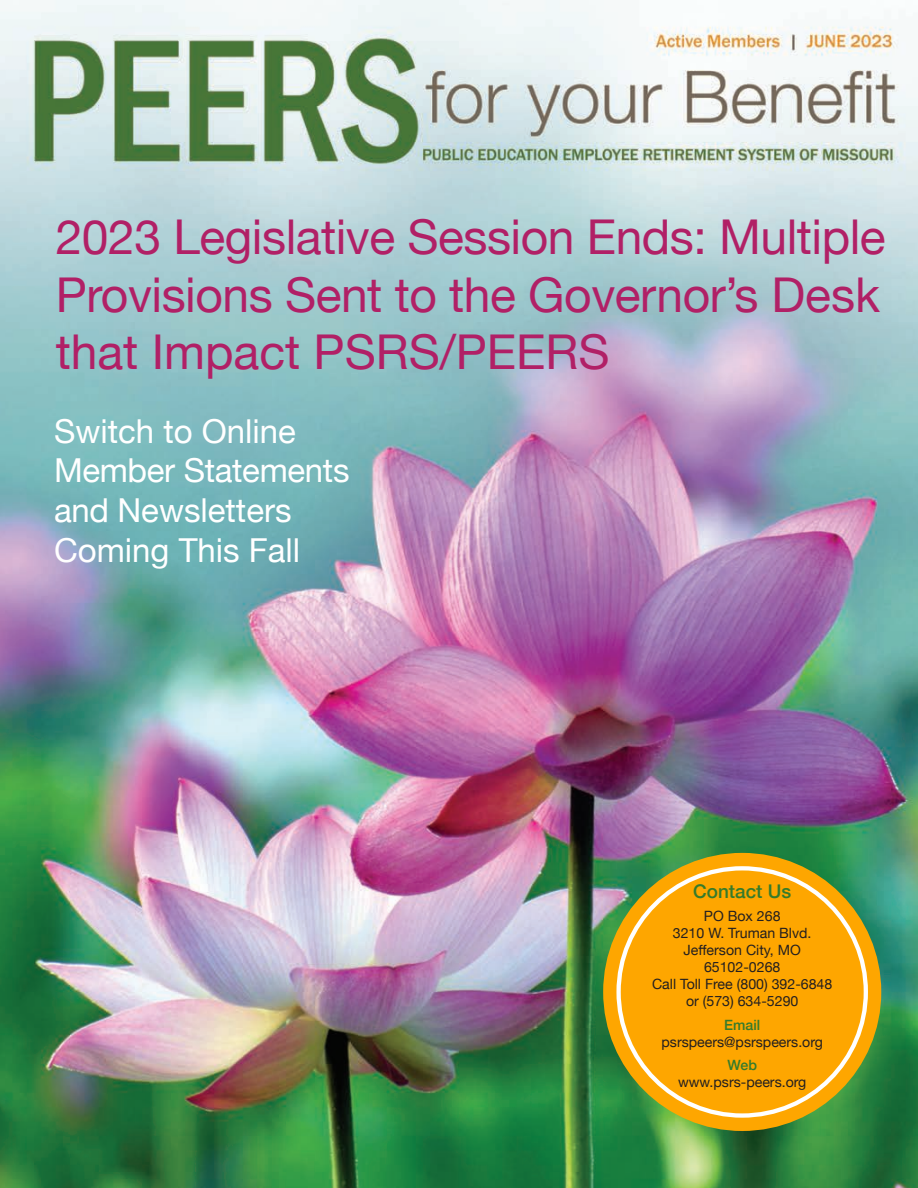
<style>
.page{position:relative;width:918px;height:1188px;background:#fff}
.page>*{position:absolute;margin:0;border:0;box-sizing:border-box;transform-origin:0 0}
.Header1{font:48px/57.6px "Helvetica Neue";letter-spacing:-.01em;color:#b12066;text-align:justify}
.Header1-2{font:33px/39.6px "Helvetica Neue";color:#fff}
.t1{font:500 18.9px "Helvetica Neue";color:#357b2b}
.t2{font:14.1px/17px "Helvetica Neue";color:#231f20;text-align:center}
.s1{font-weight:500;color:#357b2b}
</style>
<div class="page">
<img style="left:0;top:0;width:918px;height:1188px">
<div style="left:603px;top:853px;width:278px;height:278px;background:#fea600;border-radius:50%"></div>
<p class="Header1" style="left:56px;top:211px;width:831px">2023 Legislative Session Ends: Multiple Provisions Sent to the Governor’s Desk that Impact PSRS/PEERS</p>
<p class="Header1-2" style="left:54px;top:413px;width:297px">Switch to Online<br>Member Statements and Newsletters<br>Coming This Fall</p>
<p class="t1" style="left:693px;top:876px;width:100px">Contact Us</p>
<p class="t2" style="left:652px;top:909px;width:182px">PO Box 268<br>3210 W. Truman Blvd.<br>Jefferson City, MO<br>65102-0268<br>Call Toll Free (800) 392-6848 or (573) 634-5290</p>
<p class="t2" style="left:662px;top:1017px;width:163px"><span class="s1">Email </span>psrspeers@psrspeers.org</p>
<p class="t2" style="left:678px;top:1057px;width:130px"><span class="s1">Web </span>www.psrs-peers.org</p>
</div>
